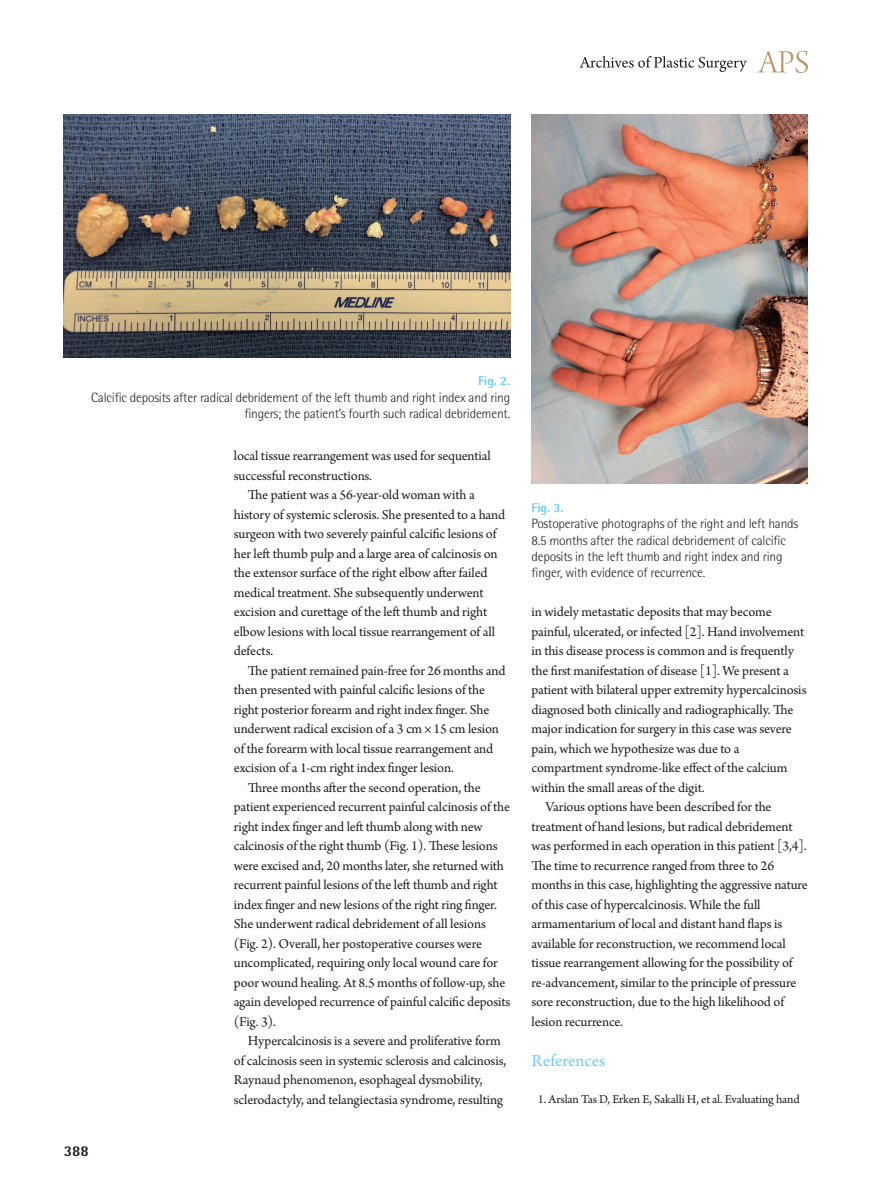
<style>
.page{position:relative;width:893px;height:1191px;background:#fff}
.page>*{position:absolute;margin:0;border:0;box-sizing:border-box;transform-origin:0 0}
.대제목{font:18px "Arno Pro";letter-spacing:-.005em;color:#6bcff6}
.t1{font:800 15px "Rotis Semi Sans Std";color:#231f20}
.본문{font:14.25px/19.5px "Arno Pro";letter-spacing:-.01em;color:#231f20}
.표_그림_설명{font:300 13.5px/16.2px "Rotis Semi Sans Std";letter-spacing:-.015em;color:#231f20;text-align:right}
.참고문헌_1{font:12.75px "Arno Pro";letter-spacing:-.01em;color:#231f20}
.표_그림_설명-2{font:800 12.75px "Rotis Semi Sans Std";letter-spacing:-.015em;color:#6bcff6}
</style>
<div class="page">
<svg style="left:757px;top:51px;width:51px;height:22px"></svg>
<svg style="left:579px;top:56px;width:168px;height:16px"></svg>
<img style="left:64px;top:115px;width:446px;height:242px">
<img style="left:531px;top:115px;width:277px;height:368px">
<p class="표_그림_설명-2" style="left:478px;top:373px;width:33px">Fig. 2.</p>
<p class="표_그림_설명" style="left:91px;top:389px;width:421px">Calcific deposits after radical debridement of the left thumb and right index and ring fingers; the patient’s fourth such radical debridement.</p>
<p class="t1" style="left:64px;top:1141px;width:27px">388</p>
<p class="본문" style="left:234px;top:447px;width:258px">local tissue rearrangement was used for sequential successful reconstructions.</p>
<p class="본문" style="left:234px;top:486px;width:273px;text-indent:14px">The patient was a 56-year-old woman with a history of systemic sclerosis. She presented to a hand surgeon with two severely painful calcific lesions of her left thumb pulp and a large area of calcinosis on the extensor surface of the right elbow after failed medical treatment. She subsequently underwent excision and curettage of the left thumb and right elbow lesions with local tissue rearrangement of all defects.</p>
<p class="본문" style="left:234px;top:661px;width:273px;text-indent:14px">The patient remained pain-free for 26 months and then presented with painful calcific lesions of the right posterior forearm and right index finger. She underwent radical excision of a 3 cm × 15 cm lesion of the forearm with local tissue rearrangement and excision of a 1-cm right index finger lesion.</p>
<p class="본문" style="left:234px;top:778px;width:278px;text-indent:14px">Three months after the second operation, the patient experienced recurrent painful calcinosis of the right index finger and left thumb along with new calcinosis of the right thumb (Fig. 1). These lesions were excised and, 20 months later, she returned with recurrent painful lesions of the left thumb and right index finger and new lesions of the right ring finger.<br>She underwent radical debridement of all lesions (Fig. 2). Overall, her postoperative courses were uncomplicated, requiring only local wound care for poor wound healing. At 8.5 months of follow-up, she again developed recurrence of painful calcific deposits (Fig. 3).</p>
<p class="본문" style="left:234px;top:1032px;width:274px;text-indent:14px">Hypercalcinosis is a severe and proliferative form of calcinosis seen in systemic sclerosis and calcinosis, Raynaud phenomenon, esophageal dysmobility, sclerodactyly, and telangiectasia syndrome, resulting</p>
<p class="표_그림_설명-2" style="left:531px;top:499px;width:33px">Fig. 3.</p>
<p class="표_그림_설명" style="left:531px;top:516px;width:268px;text-align:left">Postoperative photographs of the right and left hands 8.5 months after the radical debridement of calcific deposits in the left thumb and right index and ring finger, with evidence of recurrence.</p>
<p class="본문" style="left:531px;top:603px;width:277px">in widely metastatic deposits that may become painful, ulcerated, or infected [2]. Hand involvement in this disease process is common and is frequently the first manifestation of disease [1]. We present a patient with bilateral upper extremity hypercalcinosis diagnosed both clinically and radiographically. The major indication for surgery in this case was severe pain, which we hypothesize was due to a compartment syndrome-like effect of the calcium within the small areas of the digit.</p>
<p class="본문" style="left:531px;top:798px;width:278px;text-indent:14px">Various options have been described for the treatment of hand lesions, but radical debridement was performed in each operation in this patient [3,4].<br>The time to recurrence ranged from three to 26 months in this case, highlighting the aggressive nature of this case of hypercalcinosis. While the full armamentarium of local and distant hand flaps is available for reconstruction, we recommend local tissue rearrangement allowing for the possibility of re-advancement, similar to the principle of pressure sore reconstruction, due to the high likelihood of lesion recurrence.</p>
<p class="대제목" style="left:531px;top:1050px;width:75px">References</p>
<p class="참고문헌_1" style="left:538px;top:1091px;width:263px">1. Arslan Tas D, Erken E, Sakalli H, et al. Evaluating hand</p>
</div>
